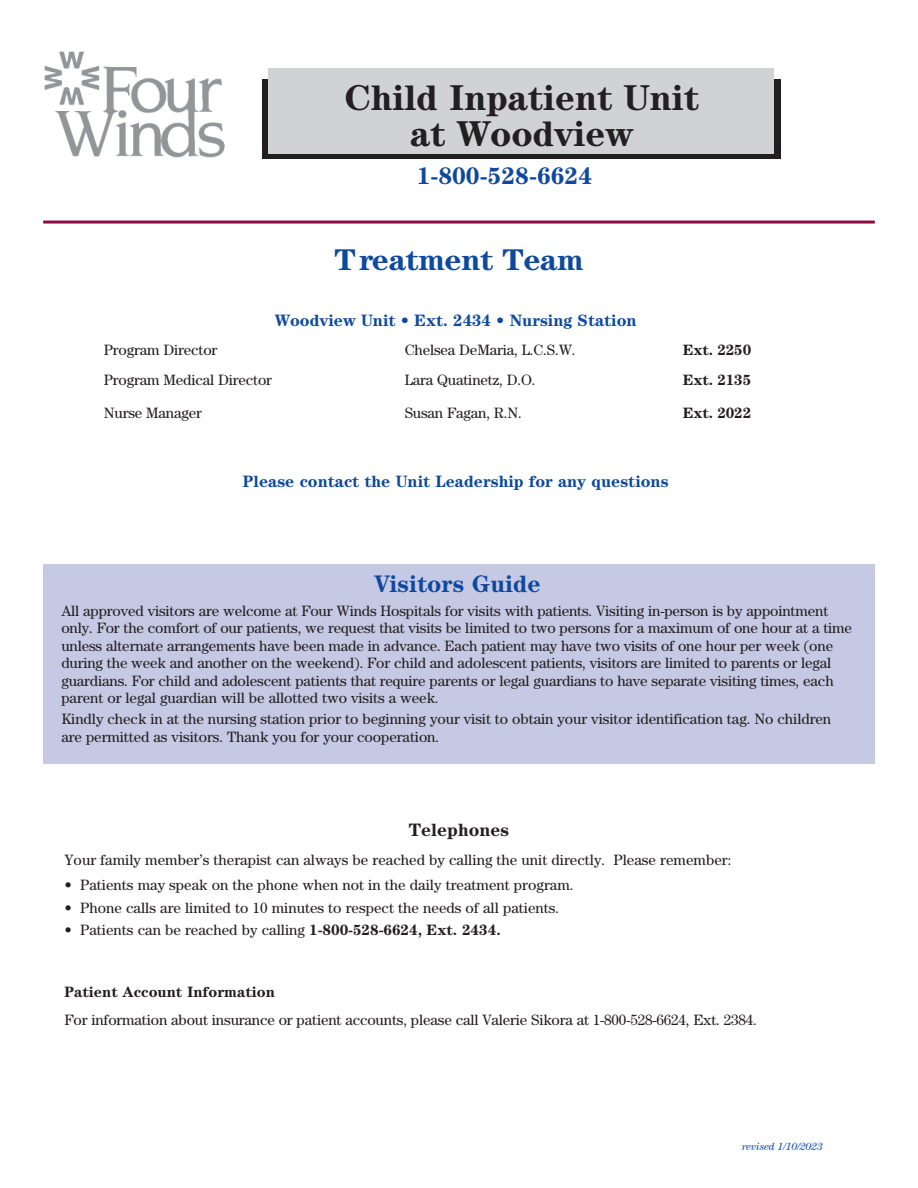
<style>
.page{position:relative;width:918px;height:1188px;background:#fff}
.page>*{position:absolute;margin:0;border:0;box-sizing:border-box;transform-origin:0 0}
.t1{font:700 36px/36px "Century";color:#231f20;text-align:center}
.t2{font:700 30px "Century";letter-spacing:-.01em;color:#0f499d}
.t3{font:700 24px "Century";color:#0f499d}
.t4{font:700 18px "Century";color:#231f20}
.t5{font:700 16.5px "Century";color:#0f499d}
.t6{font:15px/17.5px "Century";letter-spacing:-.01em;color:#231f20}
.t7{font:700 15px "Century";color:#231f20}
.t8{font:italic 10.5px "Century";letter-spacing:-.015em;color:#0f499d}
.s1{font-weight:700}
</style>
<div class="page">
<div style="left:262px;top:79px;width:519px;height:79px;background:#231f20"></div>
<div style="left:268px;top:68px;width:506px;height:86px;background:#d1d2d4"></div>
<img style="left:44px;top:51px;width:181px;height:107px">
<hr style="left:43px;top:221px;width:832px;height:3px;background:#8c0b42">
<div style="left:43px;top:564px;width:832px;height:200px;background:#c6c9e4"></div>
<h1 class="t1" style="left:344px;top:82px;width:356px">Child Inpatient Unit at Woodview</h1>
<h3 class="t3" style="left:417px;top:168px;width:177px">1-800-528-6624</h3>
<h2 class="t2" style="left:334px;top:249px;width:251px">Treatment Team</h2>
<p class="t5" style="left:275px;top:315px;width:363px">Woodview Unit • Ext. 2434 • Nursing Station</p>
<p class="t6" style="left:104px;top:342px;width:115px">Program Director</p>
<p class="t6" style="left:405px;top:342px;width:172px">Chelsea DeMaria, L.C.S.W.</p>
<p class="t7" style="left:683px;top:344px;width:70px">Ext. 2250</p>
<p class="t6" style="left:104px;top:372px;width:170px">Program Medical Director</p>
<p class="t6" style="left:405px;top:372px;width:132px">Lara Quatinetz, D.O.</p>
<p class="t7" style="left:683px;top:375px;width:70px">Ext. 2135</p>
<p class="t6" style="left:104px;top:405px;width:100px">Nurse Manager</p>
<p class="t6" style="left:405px;top:405px;width:119px">Susan Fagan, R.N.</p>
<p class="t7" style="left:683px;top:408px;width:70px">Ext. 2022</p>
<p class="t5" style="left:243px;top:476px;width:427px">Please contact the Unit Leadership for any questions</p>
<h3 class="t3" style="left:374px;top:575px;width:168px">Visitors Guide</h3>
<p class="t6" style="left:61px;top:603px;width:792px">All approved visitors are welcome at Four Winds Hospitals for visits with patients. Visiting in-person is by appointment only. For the comfort of our patients, we request that visits be limited to two persons for a maximum of one hour at a time unless alternate arrangements have been made in advance. Each patient may have two visits of one hour per week (one during the week and another on the weekend). For child and adolescent patients, visitors are limited to parents or legal guardians. For child and adolescent patients that require parents or legal guardians to have separate visiting times, each parent or legal guardian will be allotted two visits a week.</p>
<p class="t6" style="left:61px;top:712px;width:771px">Kindly check in at the nursing station prior to beginning your visit to obtain your visitor identification tag. No children are permitted as visitors. Thank you for your cooperation.</p>
<p class="t4" style="left:409px;top:824px;width:102px">Telephones</p>
<p class="t6" style="left:64px;top:852px;width:668px">Your family member’s therapist can always be reached by calling the unit directly. Please remember:</p>
<p class="t6" style="left:64px;top:878px;width:511px">• Patients may speak on the phone when not in the daily treatment program.</p>
<p class="t6" style="left:64px;top:900px;width:496px">• Phone calls are limited to 10 minutes to respect the needs of all patients.</p>
<p class="t6" style="left:64px;top:923px;width:438px">• Patients can be reached by calling <span class="s1">1-800-528-6624, Ext. 2434.</span></p>
<p class="t7" style="left:65px;top:987px;width:212px">Patient Account Information</p>
<p class="t6" style="left:65px;top:1013px;width:694px">For information about insurance or patient accounts, please call Valerie Sikora at 1-800-528-6624, Ext. 2384.</p>
<p class="t8" style="left:742px;top:1143px;width:82px">revised 1/10/2023</p>
</div>
